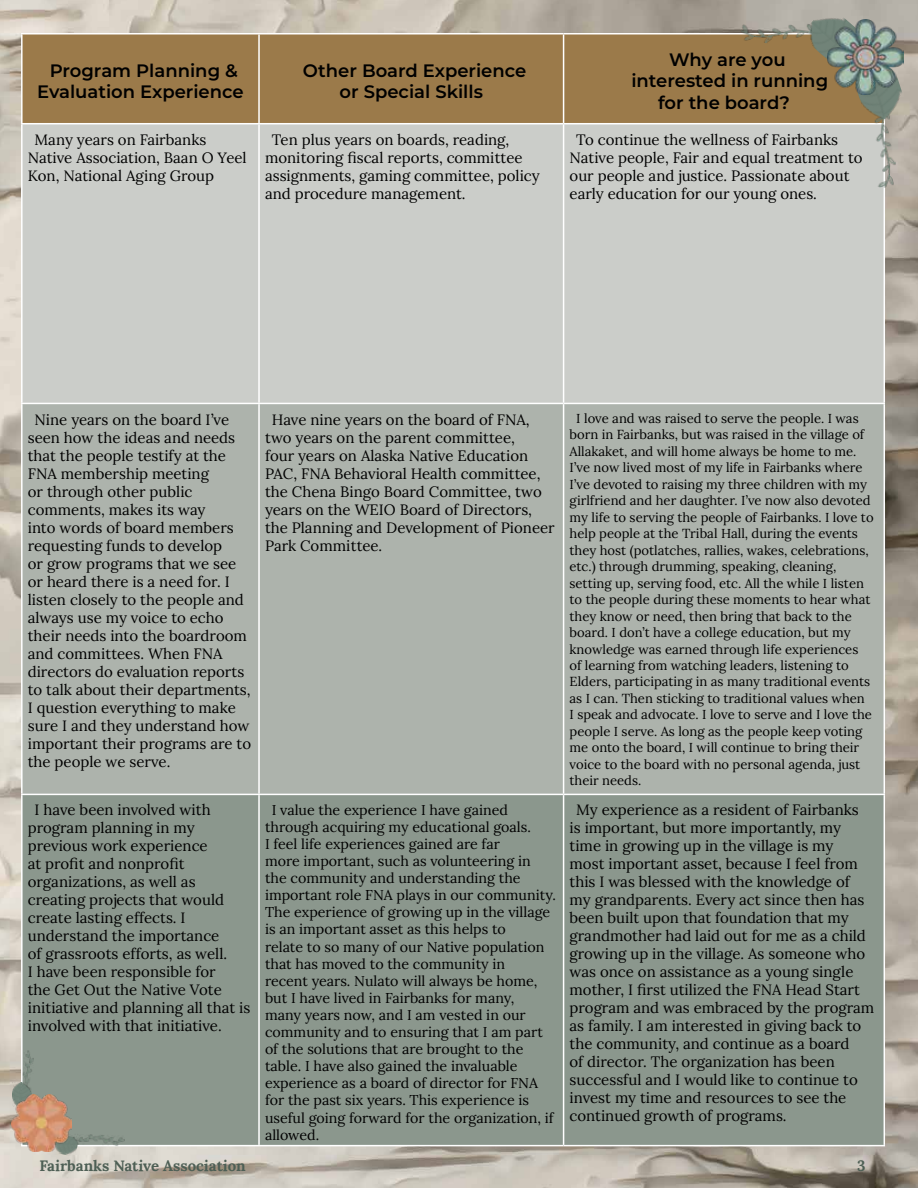
<style>
.page{position:relative;width:918px;height:1188px;background:#fff}
.page>*{position:absolute;margin:0;border:0;box-sizing:border-box;transform-origin:0 0}
.t1{font:600 18px/21.6px "Montserrat";color:#000;text-align:center}
.t2{font:15px/18px "Lora";color:#000}
.t3{font:700 15px "Lora";color:#4e5f55}
.t4{font:14.25px/17.1px "Lora";color:#000}
.t5{font:13.05px/16.5px "Lora";color:#000}
</style>
<div class="page">
<img style="left:0;top:0;width:918px;height:1188px">
<div style="left:23px;top:34px;width:827px;height:89px;background:#9b7a4a"></div>
<div style="left:23px;top:124px;width:861px;height:279px;background:#cbcdc9"></div>
<div style="left:23px;top:404px;width:861px;height:390px;background:#adb3ac"></div>
<div style="left:23px;top:795px;width:861px;height:350px;background:#8b978d"></div>
<hr style="left:21px;top:33px;width:238px;height:1px;background:#fff">
<hr style="left:21px;top:34px;width:2px;height:89px;background:#fff">
<hr style="left:259px;top:33px;width:305px;height:1px;background:#fff">
<hr style="left:258px;top:34px;width:2px;height:89px;background:#fff">
<hr style="left:564px;top:33px;width:321px;height:1px;background:#fff">
<hr style="left:563px;top:34px;width:1px;height:89px;background:#fff">
<hr style="left:21px;top:123px;width:238px;height:1px;background:#fff">
<hr style="left:21px;top:124px;width:2px;height:279px;background:#fff">
<hr style="left:259px;top:123px;width:305px;height:1px;background:#fff">
<hr style="left:258px;top:124px;width:2px;height:279px;background:#fff">
<hr style="left:564px;top:123px;width:321px;height:1px;background:#fff">
<hr style="left:563px;top:124px;width:1px;height:279px;background:#fff">
<hr style="left:884px;top:124px;width:1px;height:279px;background:#fff">
<hr style="left:21px;top:403px;width:238px;height:1px;background:#fff">
<hr style="left:21px;top:404px;width:2px;height:390px;background:#fff">
<hr style="left:259px;top:403px;width:305px;height:1px;background:#fff">
<hr style="left:258px;top:404px;width:2px;height:390px;background:#fff">
<hr style="left:564px;top:403px;width:321px;height:1px;background:#fff">
<hr style="left:563px;top:404px;width:1px;height:390px;background:#fff">
<hr style="left:884px;top:404px;width:1px;height:390px;background:#fff">
<hr style="left:21px;top:794px;width:238px;height:1px;background:#fff">
<hr style="left:21px;top:795px;width:2px;height:350px;background:#fff">
<hr style="left:259px;top:794px;width:305px;height:1px;background:#fff">
<hr style="left:258px;top:795px;width:2px;height:350px;background:#fff">
<hr style="left:564px;top:794px;width:321px;height:1px;background:#fff">
<hr style="left:563px;top:795px;width:1px;height:350px;background:#fff">
<hr style="left:884px;top:795px;width:1px;height:350px;background:#fff">
<hr style="left:21px;top:1145px;width:238px;height:1px;background:#fff">
<hr style="left:259px;top:1145px;width:305px;height:1px;background:#fff">
<hr style="left:564px;top:1145px;width:321px;height:1px;background:#fff">
<img style="left:741px;top:20px;width:59px;height:29px">
<img style="left:874px;top:124px;width:23px;height:64px">
<img style="left:800px;top:4px;width:72px;height:70px">
<img style="left:850px;top:56px;width:58px;height:68px">
<img style="left:828px;top:19px;width:75px;height:76px">
<img style="left:79px;top:1133px;width:46px;height:13px">
<img style="left:22px;top:1050px;width:12px;height:44px">
<img style="left:12px;top:1082px;width:19px;height:12px">
<img style="left:49px;top:1133px;width:30px;height:24px">
<img style="left:12px;top:1094px;width:60px;height:58px">
<p class="t1" style="left:37px;top:59px;width:208px">Program Planning &amp;<br>Evaluation Experience</p>
<p class="t1" style="left:303px;top:59px;width:225px">Other Board Experience or Special Skills</p>
<p class="t1" style="left:669px;top:48px;width:118px">Why are you</p>
<p class="t1" style="left:631px;top:69px;width:198px">interested in running</p>
<p class="t1" style="left:658px;top:91px;width:133px">for the board?</p>
<p class="t2" style="left:28px;top:129px;width:220px;text-indent:7px">Many years on Fairbanks<br>Native Association, Baan O Yeel<br>Kon, National Aging Group</p>
<p class="t2" style="left:265px;top:129px;width:276px;text-indent:7px">Ten plus years on boards, reading, monitoring fiscal reports, committee assignments, gaming committee, policy and procedure management.</p>
<p class="t2" style="left:570px;top:129px;width:295px;text-indent:7px">To continue the wellness of Fairbanks Native people, Fair and equal treatment to our people and justice. Passionate about early education for our young ones.</p>
<p class="t2" style="left:28px;top:409px;width:225px;text-indent:7px">Nine years on the board I’ve seen how the ideas and needs that the people testify at the<br>FNA membership meeting<br>or through other public comments, makes its way<br>into words of board members requesting funds to develop<br>or grow programs that we see or heard there is a need for. I listen closely to the people and always use my voice to echo their needs into the boardroom and committees. When FNA directors do evaluation reports to talk about their departments,<br>I question everything to make sure I and they understand how important their programs are to the people we serve.</p>
<p class="t2" style="left:265px;top:409px;width:291px;text-indent:7px">Have nine years on the board of FNA, two years on the parent committee,<br>four years on Alaska Native Education PAC, FNA Behavioral Health committee, the Chena Bingo Board Committee, two years on the WEIO Board of Directors, the Planning and Development of Pioneer Park Committee.</p>
<p class="t5" style="left:570px;top:409px;width:306px;text-indent:7px">I love and was raised to serve the people. I was born in Fairbanks, but was raised in the village of Allakaket, and will home always be home to me.<br>I’ve now lived most of my life in Fairbanks where I’ve devoted to raising my three children with my girlfriend and her daughter. I’ve now also devoted my life to serving the people of Fairbanks. I love to help people at the Tribal Hall, during the events they host (potlatches, rallies, wakes, celebrations, etc.) through drumming, speaking, cleaning, setting up, serving food, etc. All the while I listen to the people during these moments to hear what they know or need, then bring that back to the board. I don’t have a college education, but my knowledge was earned through life experiences<br>of learning from watching leaders, listening to Elders, participating in as many traditional events as I can. Then sticking to traditional values when<br>I speak and advocate. I love to serve and I love the people I serve. As long as the people keep voting me onto the board, I will continue to bring their voice to the board with no personal agenda, just their needs.</p>
<p class="t2" style="left:28px;top:800px;width:224px;text-indent:7px">I have been involved with program planning in my previous work experience<br>at profit and nonprofit organizations, as well as creating projects that would create lasting effects. I understand the importance<br>of grassroots efforts, as well.<br>I have been responsible for<br>the Get Out the Native Vote initiative and planning all that is involved with that initiative.</p>
<p class="t4" style="left:265px;top:800px;width:292px;text-indent:7px">I value the experience I have gained through acquiring my educational goals.<br>I feel life experiences gained are far<br>more important, such as volunteering in the community and understanding the important role FNA plays in our community.<br>The experience of growing up in the village is an important asset as this helps to<br>relate to so many of our Native population that has moved to the community in<br>recent years. Nulato will always be home, but I have lived in Fairbanks for many,<br>many years now, and I am vested in our community and to ensuring that I am part of the solutions that are brought to the table. I have also gained the invaluable experience as a board of director for FNA for the past six years. This experience is useful going forward for the organization, if allowed.</p>
<p class="t2" style="left:570px;top:800px;width:306px;text-indent:7px">My experience as a resident of Fairbanks<br>is important, but more importantly, my time in growing up in the village is my<br>most important asset, because I feel from this I was blessed with the knowledge of my grandparents. Every act since then has been built upon that foundation that my grandmother had laid out for me as a child growing up in the village. As someone who was once on assistance as a young single mother, I first utilized the FNA Head Start program and was embraced by the program as family. I am interested in giving back to the community, and continue as a board<br>of director. The organization has been successful and I would like to continue to invest my time and resources to see the continued growth of programs.</p>
<p class="t3" style="left:39px;top:1152px;width:208px">Fairbanks Native Association</p>
<p class="t3" style="left:857px;top:1152px;width:10px">3</p>
</div>
